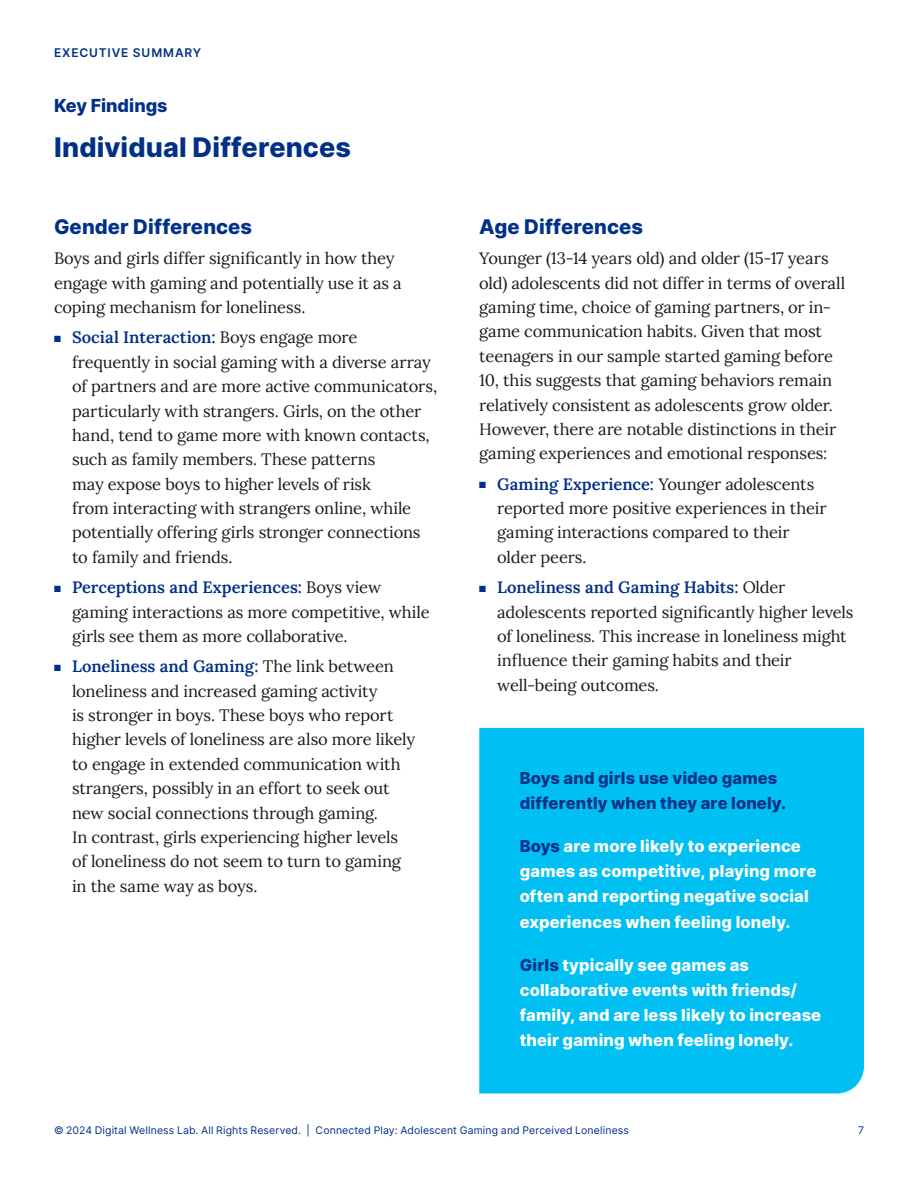
<style>
.page{position:relative;width:918px;height:1188px;background:#fff}
.page>*{position:absolute;margin:0;border:0;box-sizing:border-box;transform-origin:0 0}
.t1{font:800 27px "Inter";letter-spacing:.005em;color:#003087}
.t2{font:800 20.25px "Inter";letter-spacing:.005em;color:#003087}
.t3{font:800 18px "Inter";letter-spacing:-.005em;color:#003087}
.t4{font:16.5px/24.3px "Lora";letter-spacing:-.01em;color:#1a1a1a}
.t5{font:800 16.5px/25.2px "Inter";letter-spacing:.01em;color:#fff}
.t6{font:800 16.5px/25px "Inter";letter-spacing:.01em;color:#003087}
.Page_Header{font:600 12px "Inter";letter-spacing:.075em;color:#003087}
.t7{font:10.5px "Inter";letter-spacing:.01em;color:#003087}
.s1{color:#003087}
.s2{font-weight:600;color:#003087}
</style>
<div class="page">
<svg style="left:479px;top:728px;width:385px;height:366px;background:#06c1f3"></svg>
<p class="Page_Header" style="left:54px;top:44px;width:149px">EXECUTIVE SUMMARY</p>
<h4 class="t3" style="left:54px;top:92px;width:115px">Key Findings</h4>
<h2 class="t1" style="left:54px;top:127px;width:298px">Individual Differences</h2>
<h3 class="t2" style="left:54px;top:212px;width:200px">Gender Differences</h3>
<p class="t4" style="left:54px;top:245px;width:349px">Boys and girls differ significantly in how they engage with gaming and potentially use it as a coping mechanism for loneliness.</p>
<p class="t4" style="left:72px;top:324px;width:367px;text-indent:-18px"><span class="s1">■</span> <span class="s2">Social Interaction:</span> Boys engage more frequently in social gaming with a diverse array of partners and are more active communicators, particularly with strangers. Girls, on the other hand, tend to game more with known contacts, such as family members. These patterns<br>may expose boys to higher levels of risk<br>from interacting with strangers online, while potentially offering girls stronger connections to family and friends.</p>
<p class="t4" style="left:72px;top:574px;width:359px;text-indent:-18px"><span class="s1">■</span> <span class="s2">Perceptions and Experiences:</span> Boys view gaming interactions as more competitive, while girls see them as more collaborative.</p>
<p class="t4" style="left:72px;top:653px;width:345px;text-indent:-18px"><span class="s1">■</span> <span class="s2">Loneliness and Gaming:</span> The link between loneliness and increased gaming activity<br>is stronger in boys. These boys who report higher levels of loneliness are also more likely to engage in extended communication with strangers, possibly in an effort to seek out new social connections through gaming.<br>In contrast, girls experiencing higher levels of loneliness do not seem to turn to gaming in the same way as boys.</p>
<h3 class="t2" style="left:479px;top:212px;width:165px">Age Differences</h3>
<p class="t4" style="left:479px;top:245px;width:368px">Younger (13-14 years old) and older (15-17 years old) adolescents did not differ in terms of overall gaming time, choice of gaming partners, or in&shy;game communication habits. Given that most teenagers in our sample started gaming before 10, this suggests that gaming behaviors remain relatively consistent as adolescents grow older.<br>However, there are notable distinctions in their gaming experiences and emotional responses:</p>
<p class="t4" style="left:497px;top:471px;width:331px;text-indent:-18px"><span class="s1">■</span> <span class="s2">Gaming Experience:</span> Younger adolescents reported more positive experiences in their gaming interactions compared to their older peers.</p>
<p class="t4" style="left:497px;top:574px;width:358px;text-indent:-18px"><span class="s1">■</span> <span class="s2">Loneliness and Gaming Habits:</span> Older adolescents reported significantly higher levels of loneliness. This increase in loneliness might influence their gaming habits and their well-being outcomes.</p>
<h3 class="t6" style="left:520px;top:765px;width:268px">Boys and girls use video games differently when they are lonely.</h3>
<h3 class="t5" style="left:520px;top:833px;width:298px"><span class="s1">Boys</span> are more likely to experience games as competitive, playing more often and reporting negative social experiences when feeling lonely.</h3>
<h3 class="t5" style="left:520px;top:952px;width:303px"><span class="s1">Girls</span> typically see games as collaborative events with friends/ family, and are less likely to increase their gaming when feeling lonely.</h3>
<p class="t7" style="left:54px;top:1123px;width:576px">© 2024 Digital Wellness Lab. All Rights Reserved. | Connected Play: Adolescent Gaming and Perceived Loneliness</p>
<p class="t7" style="left:858px;top:1123px;width:7px">7</p>
</div>
